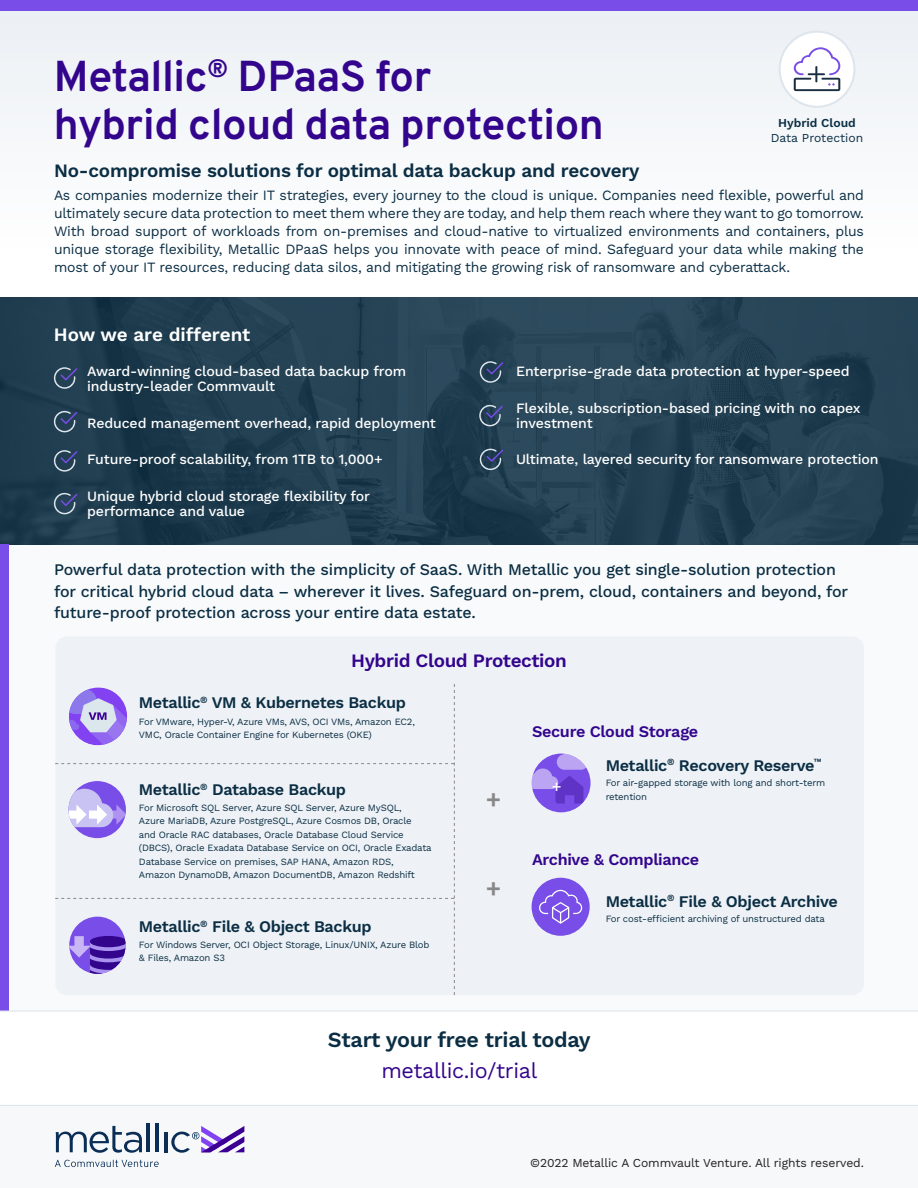
<style>
.page{position:relative;width:918px;height:1188px;background:#fff}
.page>*{position:absolute;margin:0;border:0;box-sizing:border-box;transform-origin:0 0}
.t1{font:700 43.2px/48px "Overpass";letter-spacing:-.01em;color:#33058d}
.t2{font:600 25.5px "Work Sans";color:#888}
.t3{font:600 21.6px "Work Sans";letter-spacing:-.015em;color:#0b2e44}
.t4{font:21.6px "Work Sans";letter-spacing:-.015em;color:#33058d}
.t5{font:600 18.9px "Work Sans";letter-spacing:-.01em;color:#0b2e44}
.t6{font:600 18.9px "Work Sans";letter-spacing:-.02em;color:#33058d}
.t7{font:600 18.9px "Work Sans";letter-spacing:-.005em;color:#fff}
.t8{font:500 16.2px/21.6px "Work Sans";letter-spacing:-.01em;color:#0b2e44}
.t9{font:600 16.2px "Work Sans";letter-spacing:-.02em;color:#0b2e44}
.t10{font:600 16.2px "Work Sans";letter-spacing:-.02em;color:#33058d}
.t11{font:500 16.2px "Work Sans";color:#fff}
.t12{font:14.1px/18px "Work Sans";letter-spacing:-.015em;color:#0b2e44;text-align:justify}
.t13{font:500 14.1px/15px "Work Sans";letter-spacing:-.01em;color:#fff}
.t14{font:12.15px "Work Sans";letter-spacing:-.01em;color:#231f20}
.t15{font:12.15px "Work Sans";color:#0b2e44}
.t16{font:600 12.15px "Work Sans";color:#0b2e44}
.t17{font:9.6px/13.5px "Work Sans";letter-spacing:-.02em;color:#0b2e44}
</style>
<div class="page">
<div style="left:0;top:544px;width:918px;height:467px;background:#f3f6f8"></div>
<div style="left:0;top:297px;width:918px;height:247px;background:linear-gradient(to bottom,#264457,#1e3c4e)"></div>
<div style="left:0;top:0;width:918px;height:253px;background:#f5f7fa"></div>
<div style="left:0;top:1106px;width:918px;height:82px;background:#f3f6f8"></div>
<hr style="left:0;top:1105px;width:918px;height:1px;background:#dde5ed">
<div style="left:0;top:0;width:918px;height:11px;background:#794de8"></div>
<div style="left:780px;top:32px;width:74px;height:75px;background:#fff;border-radius:50%"></div>
<div style="left:779px;top:31px;width:76px;height:77px;border:2px solid #dde5ed;border-radius:50%"></div>
<svg style="left:794px;top:47px;width:47px;height:44px"></svg>
<div style="left:0;top:544px;width:9px;height:467px;background:#794de8"></div>
<hr style="left:0;top:1011px;width:918px;height:1px;background:#dde5ed">
<svg style="left:54px;top:367px;width:23px;height:22px"></svg>
<svg style="left:54px;top:411px;width:23px;height:21px"></svg>
<svg style="left:54px;top:450px;width:23px;height:22px"></svg>
<svg style="left:480px;top:361px;width:23px;height:22px"></svg>
<svg style="left:479px;top:405px;width:24px;height:21px"></svg>
<svg style="left:480px;top:449px;width:23px;height:21px"></svg>
<svg style="left:54px;top:493px;width:23px;height:21px"></svg>
<svg style="left:55px;top:1160px;width:104px;height:7px"></svg>
<hr style="left:147px;top:1124px;width:3px;height:28px;background:#0a2e56">
<hr style="left:156px;top:1124px;width:3px;height:28px;background:#0a2e56">
<hr style="left:164px;top:1132px;width:3px;height:20px;background:#0a2e56">
<svg style="left:56px;top:1126px;width:86px;height:27px"></svg>
<svg style="left:171px;top:1126px;width:73px;height:27px"></svg>
<div style="left:55px;top:636px;width:809px;height:359px;background:#eef2f6;border-radius:12px"></div>
<svg style="left:55px;top:684px;width:400px;height:311px"></svg>
<div style="left:532px;top:754px;width:59px;height:58px;background:#794de8;border-radius:50%"></div>
<svg style="left:531px;top:753px;width:57px;height:51px"></svg>
<div style="left:532px;top:878px;width:58px;height:58px;background:#784de8;border-radius:50%"></div>
<svg style="left:539px;top:890px;width:43px;height:34px"></svg>
<h1 class="t1" style="left:54px;top:52px;width:552px">Metallic<sup>®</sup> DPaaS for<br>hybrid cloud data protection</h1>
<h3 class="t5" style="left:54px;top:156px;width:587px">No-compromise solutions for optimal data backup and recovery</h3>
<p class="t12" style="left:54px;top:185px;width:812px">As companies modernize their IT strategies, every journey to the cloud is unique. Companies need flexible, powerful and ultimately secure data protection to meet them where they are today, and help them reach where they want to go tomorrow.<br>With broad support of workloads from on-premises and cloud-native to virtualized environments and containers, plus unique storage flexibility, Metallic DPaaS helps you innovate with peace of mind. Safeguard your data while making the most of your IT resources, reducing data silos, and mitigating the growing risk of ransomware and cyberattack.</p>
<p class="t16" style="left:778px;top:114px;width:79px">Hybrid Cloud</p>
<p class="t15" style="left:771px;top:129px;width:94px">Data Protection</p>
<h3 class="t7" style="left:54px;top:320px;width:198px">How we are different</h3>
<h3 class="t13" style="left:87px;top:363px;width:320px">Award-winning cloud-based data backup from industry-leader Commvault</h3>
<h3 class="t13" style="left:87px;top:415px;width:350px">Reduced management overhead, rapid deployment</h3>
<h3 class="t13" style="left:87px;top:452px;width:297px">Future-proof scalability, from 1TB to 1,000+</h3>
<h3 class="t13" style="left:87px;top:488px;width:284px">Unique hybrid cloud storage flexibility for performance and value</h3>
<h3 class="t13" style="left:516px;top:363px;width:335px">Enterprise-grade data protection at hyper-speed</h3>
<h3 class="t13" style="left:516px;top:400px;width:346px">Flexible, subscription-based pricing with no capex investment</h3>
<h3 class="t13" style="left:516px;top:452px;width:364px">Ultimate, layered security for ransomware protection</h3>
<p class="t8" style="left:54px;top:558px;width:796px">Powerful data protection with the simplicity of SaaS. With Metallic you get single-solution protection for critical hybrid cloud data – wherever it lives. Safeguard on-prem, cloud, containers and beyond, for future-proof protection across your entire data estate.</p>
<h3 class="t6" style="left:351px;top:647px;width:217px">Hybrid Cloud Protection</h3>
<h3 class="t9" style="left:139px;top:690px;width:268px">Metallic<sup>®</sup> VM &amp; Kubernetes Backup</h3>
<p class="t17" style="left:139px;top:714px;width:277px">For VMware, Hyper-V, Azure VMs, AVS, OCI VMs, Amazon EC2,<br>VMC, Oracle Container Engine for Kubernetes (OKE)</p>
<h3 class="t9" style="left:139px;top:778px;width:209px">Metallic<sup>®</sup> Database Backup</h3>
<p class="t17" style="left:139px;top:801px;width:294px">For Microsoft SQL Server, Azure SQL Server, Azure MySQL,<br>Azure MariaDB, Azure PostgreSQL, Azure Cosmos DB, Oracle<br>and Oracle RAC databases, Oracle Database Cloud Service (DBCS), Oracle Exadata Database Service on OCI, Oracle Exadata Database Service on premises, SAP HANA, Amazon RDS, Amazon DynamoDB, Amazon DocumentDB, Amazon Redshift</p>
<h3 class="t9" style="left:139px;top:914px;width:234px">Metallic<sup>®</sup> File &amp; Object Backup</h3>
<p class="t17" style="left:139px;top:937px;width:292px">For Windows Server, OCI Object Storage, Linux/UNIX, Azure Blob &amp; Files, Amazon S3</p>
<h2 class="t2" style="left:486px;top:780px;width:17px">+</h2>
<h2 class="t2" style="left:486px;top:869px;width:17px">+</h2>
<h3 class="t10" style="left:532px;top:719px;width:168px">Secure Cloud Storage</h3>
<h3 class="t11" style="left:552px;top:775px;width:11px">+</h3>
<h3 class="t9" style="left:606px;top:753px;width:217px">Metallic<sup>®</sup> Recovery Reserve<sup>™</sup></h3>
<p class="t17" style="left:606px;top:776px;width:221px">For air-gapped storage with long and short-term retention</p>
<h3 class="t10" style="left:532px;top:847px;width:169px">Archive &amp; Compliance</h3>
<h3 class="t9" style="left:606px;top:889px;width:234px">Metallic<sup>®</sup> File &amp; Object Archive</h3>
<p class="t17" style="left:606px;top:912px;width:221px">For cost-efficient archiving of unstructured data</p>
<h3 class="t3" style="left:328px;top:1023px;width:264px">Start your free trial today</h3>
<h3 class="t4" style="left:381px;top:1054px;width:157px">metallic.io/trial</h3>
<p class="t14" style="left:530px;top:1154px;width:335px">©2022 Metallic A Commvault Venture. All rights reserved.</p>
</div>
